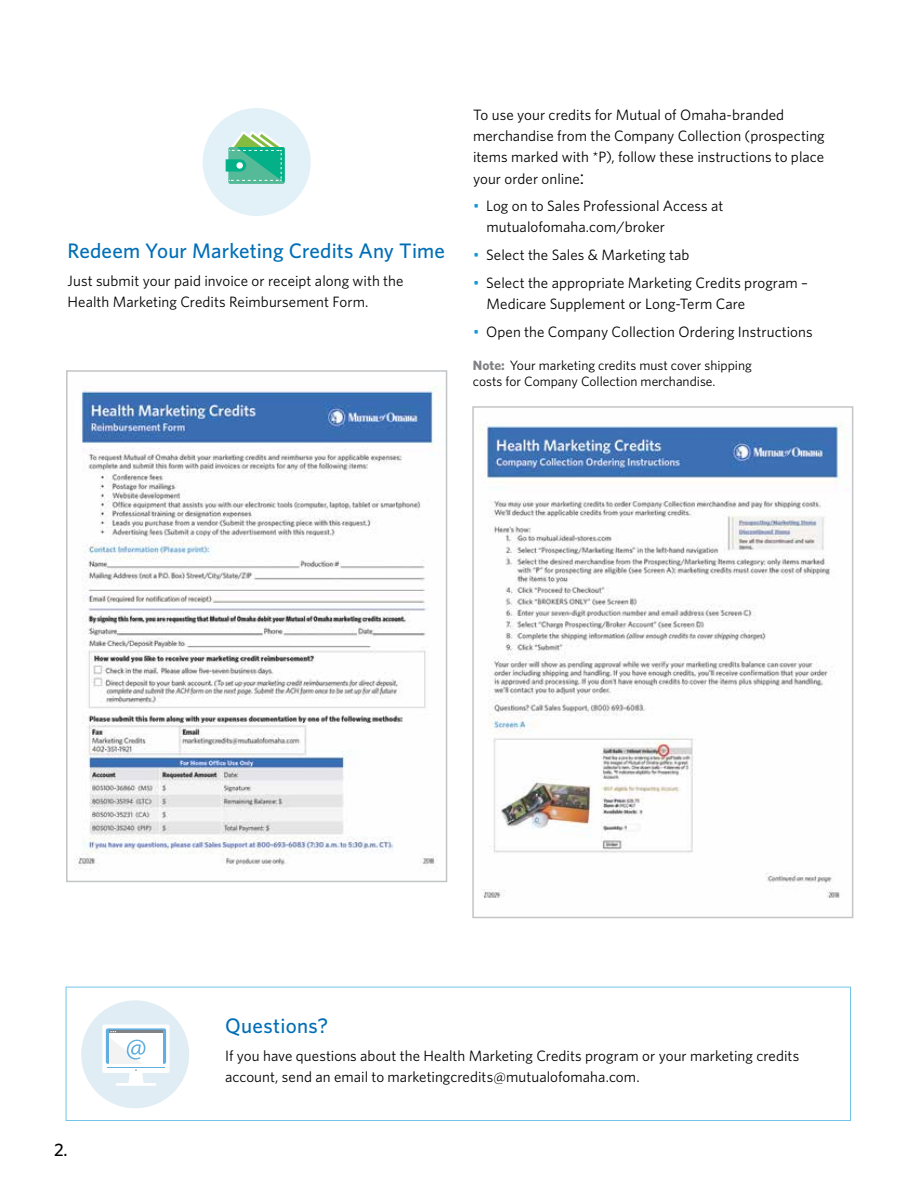
<style>
.page{position:relative;width:918px;height:1188px;background:#fff}
.page>*{position:absolute;margin:0;border:0;box-sizing:border-box;transform-origin:0 0}
.t1{font:500 21px "Whitney";letter-spacing:.01em;color:#006eb6}
.t2{font:500 18px "Whitney";color:#000}
.t3{font:15px/21px "Whitney";letter-spacing:.005em;color:#000}
.t4{font:13.5px/16.2px "Whitney";color:#000}
.s1{font-family:"Arial";font-size:18px}
.s2{color:#1299d6}
.s3{font-weight:700;color:#808285}
</style>
<div class="page">
<img style="left:480px;top:422px;width:362px;height:476px">
<div style="left:472px;top:406px;width:381px;height:512px;border:2px solid #bcbec0"></div>
<img style="left:77px;top:387px;width:360px;height:484px">
<div style="left:66px;top:370px;width:381px;height:512px;border:2px solid #bcbec0"></div>
<div style="left:66px;top:987px;width:785px;height:134px;border:1px solid #71c5e8"></div>
<svg style="left:203px;top:108px;width:108px;height:108px"></svg>
<svg style="left:81px;top:1000px;width:108px;height:108px"></svg>
<h1 class="t1" style="left:68px;top:237px;width:379px">Redeem Your Marketing Credits Any Time</h1>
<p class="t3" style="left:68px;top:270px;width:337px">Just submit your paid invoice or receipt along with the<br>Health Marketing Credits Reimbursement Form.</p>
<p class="t3" style="left:473px;top:104px;width:353px">To use your credits for Mutual of Omaha-branded merchandise from the Company Collection (prospecting items marked with *P), follow these instructions to place your order online<span class="s1">:</span></p>
<p class="t3" style="left:487px;top:195px;width:239px;text-indent:-14px"><span class="s2">•</span> Log on to Sales Professional Access at mutualofomaha.com/broker</p>
<p class="t3" style="left:473px;top:244px;width:218px"><span class="s2">•</span> Select the Sales &amp; Marketing tab</p>
<p class="t3" style="left:487px;top:272px;width:323px;text-indent:-14px"><span class="s2">•</span> Select the appropriate Marketing Credits program –<br>Medicare Supplement or Long-Term Care</p>
<p class="t3" style="left:473px;top:321px;width:341px"><span class="s2">•</span> Open the Company Collection Ordering Instructions</p>
<p class="t4" style="left:473px;top:357px;width:280px"><span class="s3">Note:</span> Your marketing credits must cover shipping costs for Company Collection merchandise.</p>
<p class="t2" style="left:54px;top:1138px;width:15px">2.</p>
<h1 class="t1" style="left:225px;top:1012px;width:105px">Questions?</h1>
<p class="t3" style="left:225px;top:1044px;width:576px">If you have questions about the Health Marketing Credits program or your marketing credits account, send an email to marketingcredits@mutualofomaha.com.</p>
</div>
